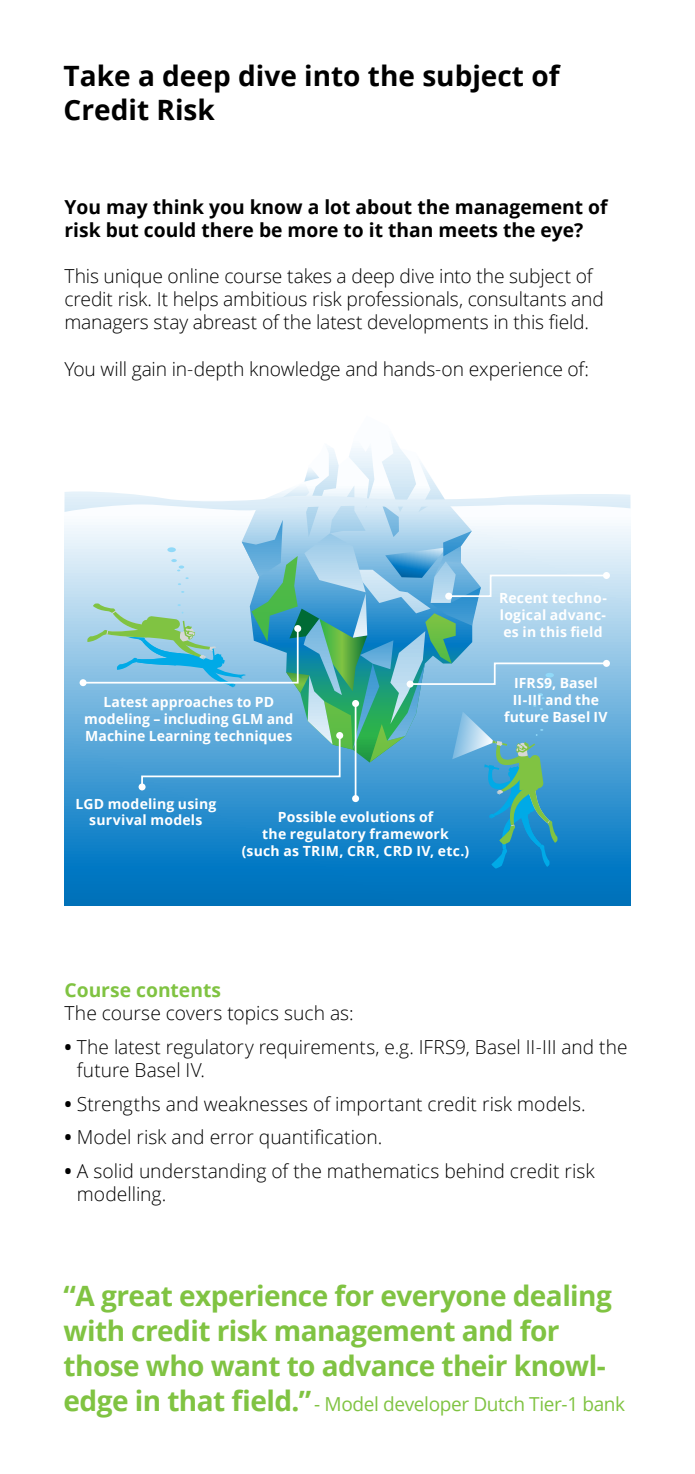
<style>
.page{position:relative;width:695px;height:1474px;background:#fff}
.page>*{position:absolute;margin:0;border:0;box-sizing:border-box;transform-origin:0 0}
.t1{font:700 28px/35px "Open Sans";letter-spacing:-.02em;color:#80c342}
.t2{font:700 28px/33.6px "Open Sans";color:#000}
.t3{font:300 19.25px/23.1px "Open Sans";letter-spacing:-.005em;color:#000}
.t4{font:700 19.25px/23.1px "Open Sans";color:#000}
.t5{font:19.25px "Open Sans";letter-spacing:-.02em;color:#80c342}
.t6{font:700 19.25px "Open Sans";color:#80c342}
.t7{font:700 14px/16.8px "Open Sans";letter-spacing:.01em;color:#fff;text-align:center}
.s1{font-weight:700}
.s2{font-weight:700;font-size:28px}
</style>
<div class="page">
<div style="left:64px;top:500px;width:566px;height:405px;background:#0074be"></div>
<svg style="left:64px;top:440px;width:566px;height:428px"></svg>
<div style="left:445px;top:592px;width:7px;height:7px;background:#fff;border-radius:50%"></div>
<div style="left:603px;top:572px;width:7px;height:7px;background:#fff;border-radius:50%"></div>
<h1 class="t2" style="left:64px;top:58px;width:497px">Take a deep dive into the subject of<br>Credit Risk</h1>
<p class="t4" style="left:64px;top:195px;width:544px">You may think you know a lot about the management of risk but could there be more to it than meets the eye?</p>
<p class="t3" style="left:64px;top:264px;width:541px">This unique online course takes a deep dive into the subject of credit risk. It helps ambitious risk professionals, consultants and managers stay abreast of the latest developments in this field.</p>
<p class="t3" style="left:64px;top:356px;width:526px">You will gain in-depth knowledge and hands-on experience of:</p>
<p class="t7" style="left:84px;top:693px;width:211px">Latest approaches to PD modeling – including GLM and<br>Machine Learning techniques</p>
<p class="t7" style="left:75px;top:794px;width:142px">LGD modeling using survival models</p>
<p class="t7" style="left:242px;top:808px;width:229px">Possible evolutions of<br>the regulatory framework (such as TRIM, CRR, CRD IV, etc.)</p>
<p class="t7" style="left:499px;top:589px;width:109px;text-align:justify">Recent techno&shy;logical advanc&shy;es in this field</p>
<p class="t7" style="left:504px;top:674px;width:105px">IFRS9, Basel<br>II-III and the future Basel IV</p>
<p class="t6" style="left:64px;top:976px;width:158px">Course contents</p>
<p class="t3" style="left:64px;top:1001px;width:291px">The course covers topics such as:</p>
<p class="t3" style="left:77px;top:1034px;width:552px;text-indent:-12px"><span class="s1">•</span> The latest regulatory requirements, e.g. IFRS9, Basel II-III and the future Basel IV.</p>
<p class="t3" style="left:64px;top:1091px;width:522px"><span class="s1">•</span> Strengths and weaknesses of important credit risk models.</p>
<p class="t3" style="left:64px;top:1125px;width:319px"><span class="s1">•</span> Model risk and error quantification.</p>
<p class="t3" style="left:77px;top:1158px;width:519px;text-indent:-12px"><span class="s1">•</span> A solid understanding of the mathematics behind credit risk modelling.</p>
<h1 class="t1" style="left:64px;top:1277px;width:549px">“A great experience for everyone dealing with credit risk management and for those who want to advance their knowl-</h1>
<p class="t5" style="left:64px;top:1390px;width:563px"><span class="s2">edge in that field.”</span> - Model developer Dutch Tier-1 bank</p>
</div>
